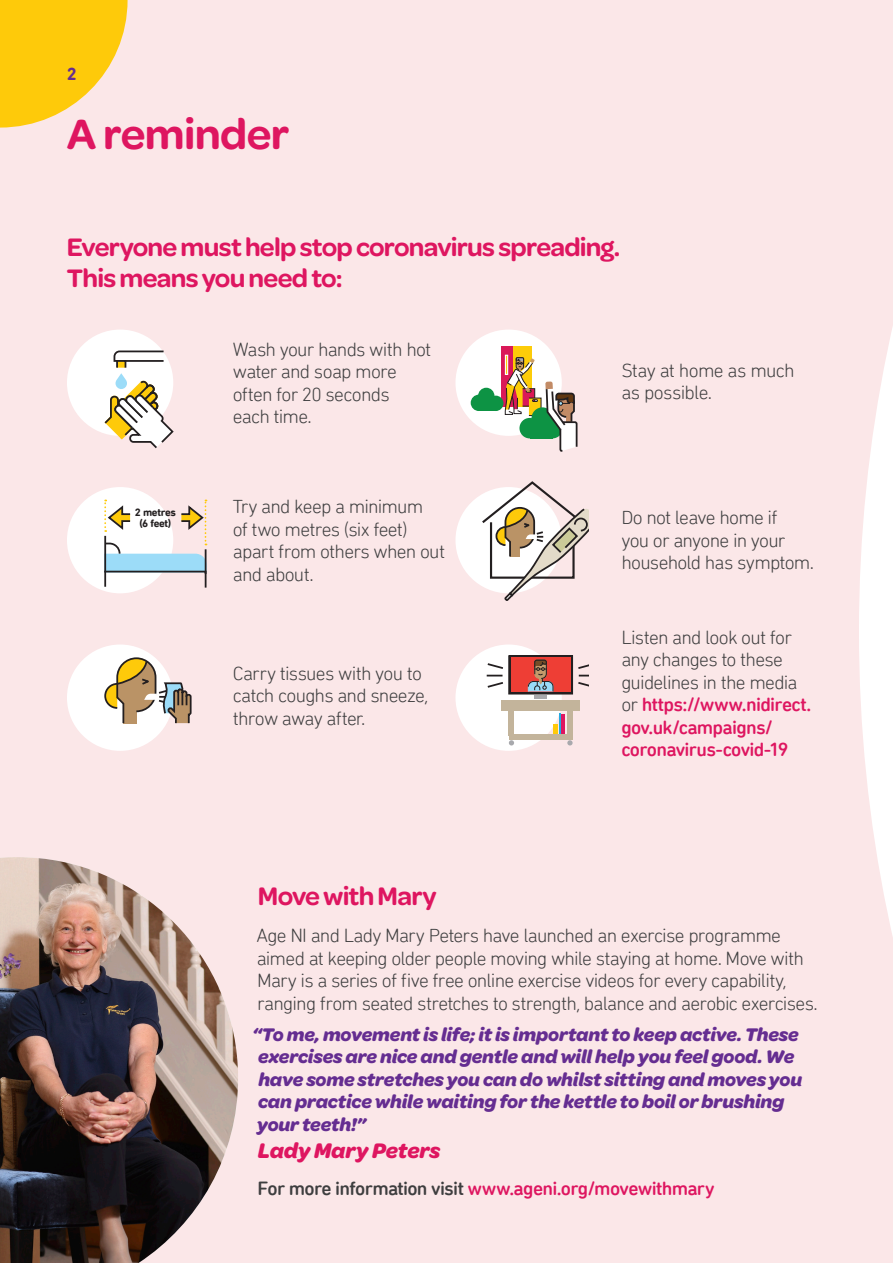
<style>
.page{position:relative;width:893px;height:1263px;background:#fbe7e8}
.page>*{position:absolute;margin:0;border:0;box-sizing:border-box;transform-origin:0 0}
.PAGE_HEADING{font:600 45px "Omnes Cyrillic";letter-spacing:-.015em;color:#de1660}
.SUB-SUBHEADING{font:600 27px/31.5px "Omnes Cyrillic";letter-spacing:-.025em;color:#de1660}
.QUOTE{font:italic 700 22.5px "Omnes Cyrillic";letter-spacing:-.01em;color:#de1660}
.BODY{font:300 19.5px/22.5px "DIN Next Rounded LT Pro";letter-spacing:-.04em;color:#3e3e3f}
.QUOTE-2{font:italic 700 19.5px/22.5px "Omnes Cyrillic";letter-spacing:-.01em;color:#652d91}
.BODY-2{font:500 19.5px "DIN Next Rounded LT Pro";letter-spacing:-.035em;color:#de1660}
.t1{font:700 18px "DIN Next Rounded LT Pro";color:#652d91}
.IMAGES{font:700 10.95px/11.6px "DIN Next Rounded LT Pro";letter-spacing:-.03em;color:#231f20;text-align:center}
.s1{font-weight:500;color:#de1660}
.s2{color:#3e3e3f}
</style>
<div class="page">
<svg style="left:859px;top:327px;width:34px;height:609px"></svg>
<svg style="left:0;top:0;width:128px;height:128px"></svg>
<div style="left:67px;top:330px;width:106px;height:106px;background:#fff;border-radius:50%"></div>
<div style="left:67px;top:487px;width:106px;height:106px;background:#fff;border-radius:50%"></div>
<div style="left:67px;top:644px;width:106px;height:107px;background:#fff;border-radius:50%"></div>
<svg style="left:113px;top:350px;width:52px;height:13px"></svg>
<div style="left:116px;top:360px;width:10px;height:9px;background:#feca0a;border:2px solid #231f20"></div>
<svg style="left:104px;top:373px;width:70px;height:76px"></svg>
<svg style="left:104px;top:500px;width:103px;height:88px"></svg>
<svg style="left:104px;top:657px;width:88px;height:67px"></svg>
<div style="left:455px;top:330px;width:107px;height:106px;background:#fff;border-radius:50%"></div>
<div style="left:455px;top:487px;width:107px;height:106px;background:#fff;border-radius:50%"></div>
<div style="left:455px;top:644px;width:107px;height:107px;background:#fff;border-radius:50%"></div>
<img style="left:0;top:857px;width:238px;height:406px">
<div style="left:501px;top:346px;width:31px;height:61px;background:#fdcc09"></div>
<div style="left:501px;top:346px;width:11px;height:61px;background:#da1958"></div>
<div style="left:505px;top:355px;width:3px;height:20px;border:1px solid #fff"></div>
<div style="left:471px;top:395px;width:16px;height:16px;background:#0d9344;border-radius:50%"></div>
<div style="left:488px;top:396px;width:15px;height:15px;background:#0d9344;border-radius:50%"></div>
<div style="left:479px;top:403px;width:17px;height:8px;background:#0d9344"></div>
<div style="left:478px;top:388px;width:16px;height:16px;background:#0d9344;border-radius:50%"></div>
<svg style="left:504px;top:357px;width:74px;height:95px"></svg>
<svg style="left:481px;top:481px;width:107px;height:120px"></svg>
<svg style="left:510px;top:657px;width:61px;height:35px"></svg>
<div style="left:508px;top:655px;width:65px;height:39px;border:1px solid #231f20"></div>
<div style="left:511px;top:658px;width:59px;height:34px;background:#ee3e35"></div>
<svg style="left:578px;top:664px;width:10px;height:23px"></svg>
<svg style="left:486px;top:663px;width:17px;height:25px"></svg>
<div style="left:501px;top:700px;width:79px;height:11px;background:#c3b49b"></div>
<div style="left:509px;top:734px;width:64px;height:5px;background:#c3b49b"></div>
<div style="left:567px;top:706px;width:6px;height:30px;background:#c3b49b"></div>
<div style="left:509px;top:706px;width:5px;height:30px;background:#c3b49b"></div>
<svg style="left:567px;top:740px;width:6px;height:5px"></svg>
<svg style="left:509px;top:740px;width:5px;height:5px"></svg>
<hr style="left:561px;top:714px;width:4px;height:20px;background:#de1660">
<div style="left:553px;top:725px;width:5px;height:9px;background:#feca0a"></div>
<hr style="left:559px;top:714px;width:2px;height:20px;background:#24aae1">
<hr style="left:534px;top:695px;width:13px;height:4px;background:#a8a9ad">
<svg style="left:527px;top:659px;width:27px;height:33px"></svg>
<p class="t1" style="left:67px;top:64px;width:12px">2</p>
<h1 class="PAGE_HEADING" style="left:67px;top:110px;width:224px">A reminder</h1>
<h3 class="SUB-SUBHEADING" style="left:67px;top:231px;width:555px">Everyone must help stop coronavirus spreading.<br>This means you need to:</h3>
<p class="IMAGES" style="left:135px;top:506px;width:43px">2 metres (6 feet)</p>
<p class="BODY" style="left:233px;top:338px;width:200px">Wash your hands with hot water and soap more often for 20 seconds each time.</p>
<p class="BODY" style="left:233px;top:495px;width:214px">Try and keep a minimum<br>of two metres (six feet) apart from others when out and about.</p>
<p class="BODY" style="left:233px;top:662px;width:197px">Carry tissues with you to catch coughs and sneeze, throw away after.</p>
<p class="BODY" style="left:621px;top:358px;width:175px">Stay at home as much as possible.</p>
<p class="BODY" style="left:621px;top:506px;width:194px">Do not leave home if<br>you or anyone in your household has symptom.</p>
<p class="BODY" style="left:621px;top:625px;width:192px">Listen and look out for any changes to these guidelines in the media or <span class="s1">https://www.nidirect. gov.uk/campaigns/ coronavirus-covid-19</span></p>
<h3 class="SUB-SUBHEADING" style="left:258px;top:880px;width:180px">Move with Mary</h3>
<p class="BODY" style="left:257px;top:924px;width:563px">Age NI and Lady Mary Peters have launched an exercise programme aimed at keeping older people moving while staying at home. Move with Mary is a series of five free online exercise videos for every capability, ranging from seated stretches to strength, balance and aerobic exercises.</p>
<h5 class="QUOTE-2" style="left:252px;top:1023px;width:551px">“To me, movement is life; it is important to keep active. These exercises are nice and gentle and will help you feel good. We have some stretches you can do whilst sitting and moves you can practice while waiting for the kettle to boil or brushing your teeth!”</h5>
<h5 class="QUOTE" style="left:258px;top:1137px;width:184px">Lady Mary Peters</h5>
<p class="BODY-2" style="left:258px;top:1177px;width:458px"><span class="s2">For more information visit</span> www.ageni.org/movewithmary</p>
</div>
